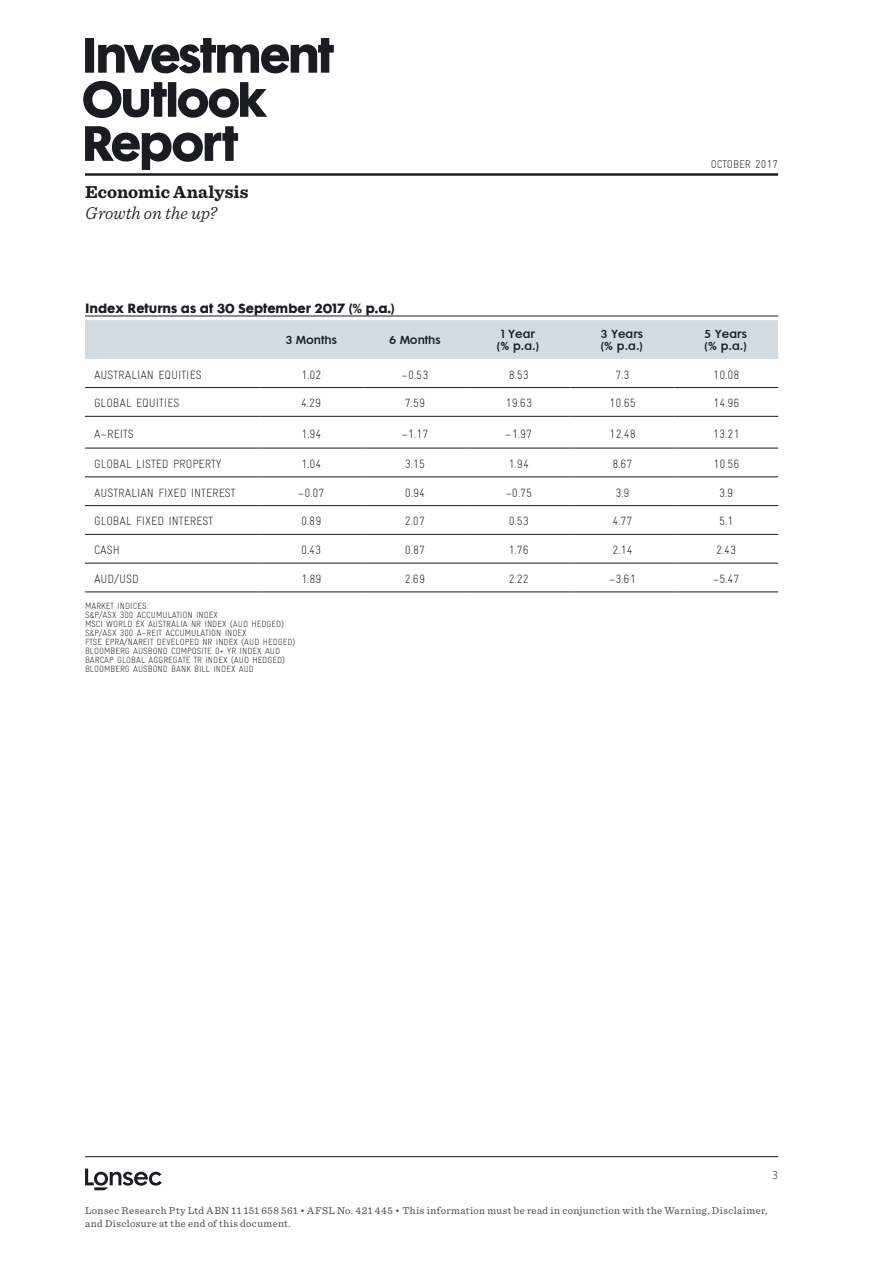
<style>
.page{position:relative;width:893px;height:1263px;background:#fff}
.page>*{position:absolute;margin:0;border:0;box-sizing:border-box;transform-origin:0 0}
.Header_Section_Headi{font:700 18px "Sentinel";letter-spacing:.005em;color:#1a1c21}
.Header_Section_Headi-2{font:italic 300 18px "Sentinel";color:#1a1c21}
.Table_Body_Centred{font:300 condensed 12px "Gravur";color:#1a1c21}
.Table_Body_Left{font:300 condensed 12px "Gravur";color:#1a1c21}
.Table_Heading{font:700 12px "Futura Maxi";color:#1a1c21}
.t1{font:300 condensed 11.25px "Gravur";color:#1a1c21}
.t2{font:300 11.25px "Segoe UI";color:#1a1c21}
.t3{font:10.5px/12.6px "Sentinel";letter-spacing:.04em;color:#43494e}
.Table_Header{font:10.5px/12px "Futura Maxi Demi";color:#1a1c21}
.Table_Chart_Source_N{font:300 condensed 9px/9px "Gravur";color:#1a1c21}
</style>
<div class="page">
<hr style="left:85px;top:1156px;width:693px;height:1px;background:#1a1c21">
<svg style="left:85px;top:1168px;width:77px;height:22px"></svg>
<hr style="left:85px;top:173px;width:693px;height:3px;background:#1a1c21">
<svg style="left:85px;top:126px;width:153px;height:44px"></svg>
<svg style="left:83px;top:81px;width:184px;height:37px"></svg>
<svg style="left:85px;top:38px;width:249px;height:35px"></svg>
<hr style="left:85px;top:316px;width:693px;height:1px;background:#1a1c21">
<div style="left:85px;top:320px;width:693px;height:39px;background:#d2dbe2"></div>
<hr style="left:85px;top:387px;width:174px;height:1px;background:#1a1c21">
<hr style="left:259px;top:387px;width:104px;height:1px;background:#1a1c21">
<hr style="left:363px;top:387px;width:104px;height:1px;background:#1a1c21">
<hr style="left:467px;top:387px;width:104px;height:1px;background:#1a1c21">
<hr style="left:571px;top:387px;width:103px;height:1px;background:#1a1c21">
<hr style="left:674px;top:387px;width:104px;height:1px;background:#1a1c21">
<hr style="left:85px;top:416px;width:174px;height:1px;background:#1a1c21">
<hr style="left:259px;top:416px;width:104px;height:1px;background:#1a1c21">
<hr style="left:363px;top:416px;width:104px;height:1px;background:#1a1c21">
<hr style="left:467px;top:416px;width:104px;height:1px;background:#1a1c21">
<hr style="left:571px;top:416px;width:103px;height:1px;background:#1a1c21">
<hr style="left:674px;top:416px;width:104px;height:1px;background:#1a1c21">
<hr style="left:85px;top:448px;width:174px;height:1px;background:#1a1c21">
<hr style="left:259px;top:448px;width:104px;height:1px;background:#1a1c21">
<hr style="left:363px;top:448px;width:104px;height:1px;background:#1a1c21">
<hr style="left:467px;top:448px;width:104px;height:1px;background:#1a1c21">
<hr style="left:571px;top:448px;width:103px;height:1px;background:#1a1c21">
<hr style="left:674px;top:448px;width:104px;height:1px;background:#1a1c21">
<hr style="left:85px;top:477px;width:174px;height:1px;background:#1a1c21">
<hr style="left:259px;top:477px;width:104px;height:1px;background:#1a1c21">
<hr style="left:363px;top:477px;width:104px;height:1px;background:#1a1c21">
<hr style="left:467px;top:477px;width:104px;height:1px;background:#1a1c21">
<hr style="left:571px;top:477px;width:103px;height:1px;background:#1a1c21">
<hr style="left:674px;top:477px;width:104px;height:1px;background:#1a1c21">
<hr style="left:85px;top:505px;width:174px;height:1px;background:#1a1c21">
<hr style="left:259px;top:505px;width:104px;height:1px;background:#1a1c21">
<hr style="left:363px;top:505px;width:104px;height:1px;background:#1a1c21">
<hr style="left:467px;top:505px;width:104px;height:1px;background:#1a1c21">
<hr style="left:571px;top:505px;width:103px;height:1px;background:#1a1c21">
<hr style="left:674px;top:505px;width:104px;height:1px;background:#1a1c21">
<hr style="left:85px;top:534px;width:174px;height:1px;background:#1a1c21">
<hr style="left:259px;top:534px;width:104px;height:1px;background:#1a1c21">
<hr style="left:363px;top:534px;width:104px;height:1px;background:#1a1c21">
<hr style="left:467px;top:534px;width:104px;height:1px;background:#1a1c21">
<hr style="left:571px;top:534px;width:103px;height:1px;background:#1a1c21">
<hr style="left:674px;top:534px;width:104px;height:1px;background:#1a1c21">
<hr style="left:85px;top:563px;width:174px;height:1px;background:#1a1c21">
<hr style="left:259px;top:563px;width:104px;height:1px;background:#1a1c21">
<hr style="left:363px;top:563px;width:104px;height:1px;background:#1a1c21">
<hr style="left:467px;top:563px;width:104px;height:1px;background:#1a1c21">
<hr style="left:571px;top:563px;width:103px;height:1px;background:#1a1c21">
<hr style="left:674px;top:563px;width:104px;height:1px;background:#1a1c21">
<hr style="left:85px;top:592px;width:174px;height:1px;background:#1a1c21">
<hr style="left:259px;top:592px;width:104px;height:1px;background:#1a1c21">
<hr style="left:363px;top:592px;width:104px;height:1px;background:#1a1c21">
<hr style="left:467px;top:592px;width:104px;height:1px;background:#1a1c21">
<hr style="left:571px;top:592px;width:103px;height:1px;background:#1a1c21">
<hr style="left:674px;top:592px;width:104px;height:1px;background:#1a1c21">
<p class="Header_Section_Headi" style="left:85px;top:178px;width:165px">Economic Analysis</p>
<p class="Header_Section_Headi-2" style="left:85px;top:199px;width:133px">Growth on the up?</p>
<p class="t1" style="left:711px;top:158px;width:69px">OCTOBER 2017</p>
<p class="Table_Heading" style="left:85px;top:299px;width:311px">Index Returns as at 30 September 2017 (% p.a.)</p>
<p class="Table_Header" style="left:286px;top:334px;width:53px">3 Months</p>
<p class="Table_Header" style="left:389px;top:334px;width:53px">6 Months</p>
<p class="Table_Header" style="left:497px;top:328px;width:44px;text-align:center">1 Year (% p.a.)</p>
<p class="Table_Header" style="left:600px;top:328px;width:44px">3 Years (% p.a.)</p>
<p class="Table_Header" style="left:704px;top:328px;width:44px">5 Years (% p.a.)</p>
<p class="Table_Body_Left" style="left:94px;top:368px;width:109px">AUSTRALIAN EQUITIES</p>
<p class="Table_Body_Centred" style="left:301px;top:368px;width:22px">1.02</p>
<p class="Table_Body_Centred" style="left:402px;top:368px;width:28px">−0.53</p>
<p class="Table_Body_Centred" style="left:509px;top:368px;width:22px">8.53</p>
<p class="Table_Body_Centred" style="left:615px;top:368px;width:16px">7.3</p>
<p class="Table_Body_Centred" style="left:713px;top:368px;width:28px">10.08</p>
<p class="Table_Body_Left" style="left:94px;top:396px;width:87px">GLOBAL EQUITIES</p>
<p class="Table_Body_Centred" style="left:301px;top:396px;width:22px">4.29</p>
<p class="Table_Body_Centred" style="left:405px;top:396px;width:22px">7.59</p>
<p class="Table_Body_Centred" style="left:505px;top:396px;width:28px">19.63</p>
<p class="Table_Body_Centred" style="left:609px;top:396px;width:28px">10.65</p>
<p class="Table_Body_Centred" style="left:713px;top:396px;width:28px">14.96</p>
<p class="Table_Body_Left" style="left:94px;top:427px;width:41px">A−REITS</p>
<p class="Table_Body_Centred" style="left:301px;top:427px;width:22px">1.94</p>
<p class="Table_Body_Centred" style="left:401px;top:427px;width:29px">−1.17</p>
<p class="Table_Body_Centred" style="left:505px;top:427px;width:29px">−1.97</p>
<p class="Table_Body_Centred" style="left:609px;top:427px;width:28px">12.48</p>
<p class="Table_Body_Centred" style="left:713px;top:427px;width:28px">13.21</p>
<p class="Table_Body_Left" style="left:94px;top:457px;width:129px">GLOBAL LISTED PROPERTY</p>
<p class="Table_Body_Centred" style="left:301px;top:457px;width:22px">1.04</p>
<p class="Table_Body_Centred" style="left:405px;top:457px;width:22px">3.15</p>
<p class="Table_Body_Centred" style="left:509px;top:457px;width:22px">1.94</p>
<p class="Table_Body_Centred" style="left:612px;top:457px;width:22px">8.67</p>
<p class="Table_Body_Centred" style="left:713px;top:457px;width:28px">10.56</p>
<p class="Table_Body_Left" style="left:94px;top:486px;width:143px">AUSTRALIAN FIXED INTEREST</p>
<p class="Table_Body_Centred" style="left:298px;top:486px;width:28px">−0.07</p>
<p class="Table_Body_Centred" style="left:405px;top:486px;width:22px">0.94</p>
<p class="Table_Body_Centred" style="left:505px;top:486px;width:28px">−0.75</p>
<p class="Table_Body_Centred" style="left:615px;top:486px;width:16px">3.9</p>
<p class="Table_Body_Centred" style="left:719px;top:486px;width:16px">3.9</p>
<p class="Table_Body_Left" style="left:94px;top:515px;width:121px">GLOBAL FIXED INTEREST</p>
<p class="Table_Body_Centred" style="left:301px;top:515px;width:22px">0.89</p>
<p class="Table_Body_Centred" style="left:405px;top:515px;width:22px">2.07</p>
<p class="Table_Body_Centred" style="left:509px;top:515px;width:22px">0.53</p>
<p class="Table_Body_Centred" style="left:612px;top:515px;width:22px">4.77</p>
<p class="Table_Body_Centred" style="left:719px;top:515px;width:16px">5.1</p>
<p class="Table_Body_Left" style="left:94px;top:543px;width:27px">CASH</p>
<p class="Table_Body_Centred" style="left:301px;top:543px;width:22px">0.43</p>
<p class="Table_Body_Centred" style="left:405px;top:543px;width:22px">0.87</p>
<p class="Table_Body_Centred" style="left:508px;top:543px;width:22px">1.76</p>
<p class="Table_Body_Centred" style="left:612px;top:543px;width:22px">2.14</p>
<p class="Table_Body_Centred" style="left:716px;top:543px;width:22px">2.43</p>
<p class="Table_Body_Left" style="left:94px;top:572px;width:46px">AUD/USD</p>
<p class="Table_Body_Centred" style="left:301px;top:572px;width:22px">1.89</p>
<p class="Table_Body_Centred" style="left:405px;top:572px;width:22px">2.69</p>
<p class="Table_Body_Centred" style="left:509px;top:572px;width:22px">2.22</p>
<p class="Table_Body_Centred" style="left:609px;top:572px;width:29px">−3.61</p>
<p class="Table_Body_Centred" style="left:713px;top:572px;width:28px">−5.47</p>
<p class="Table_Chart_Source_N" style="left:85px;top:601px;width:212px">MARKET INDICES:<br>S&amp;P/ASX 300 ACCUMULATION INDEX<br>MSCI WORLD EX AUSTRALIA NR INDEX (AUD HEDGED)<br>S&amp;P/ASX 300 A−REIT ACCUMULATION INDEX<br>FTSE EPRA/NAREIT DEVELOPED NR INDEX (AUD HEDGED)<br>BLOOMBERG AUSBOND COMPOSITE 0+ YR INDEX AUD BARCAP GLOBAL AGGREGATE TR INDEX (AUD HEDGED)<br>BLOOMBERG AUSBOND BANK BILL INDEX AUD</p>
<p class="t2" style="left:772px;top:1168px;width:7px">3</p>
<p class="t3" style="left:85px;top:1204px;width:684px">Lonsec Research Pty Ltd ABN 11 151 658 561 • AFSL No. 421 445 • This information must be read in conjunction with the Warning, Disclaimer, and Disclosure at the end of this document.</p>
</div>
